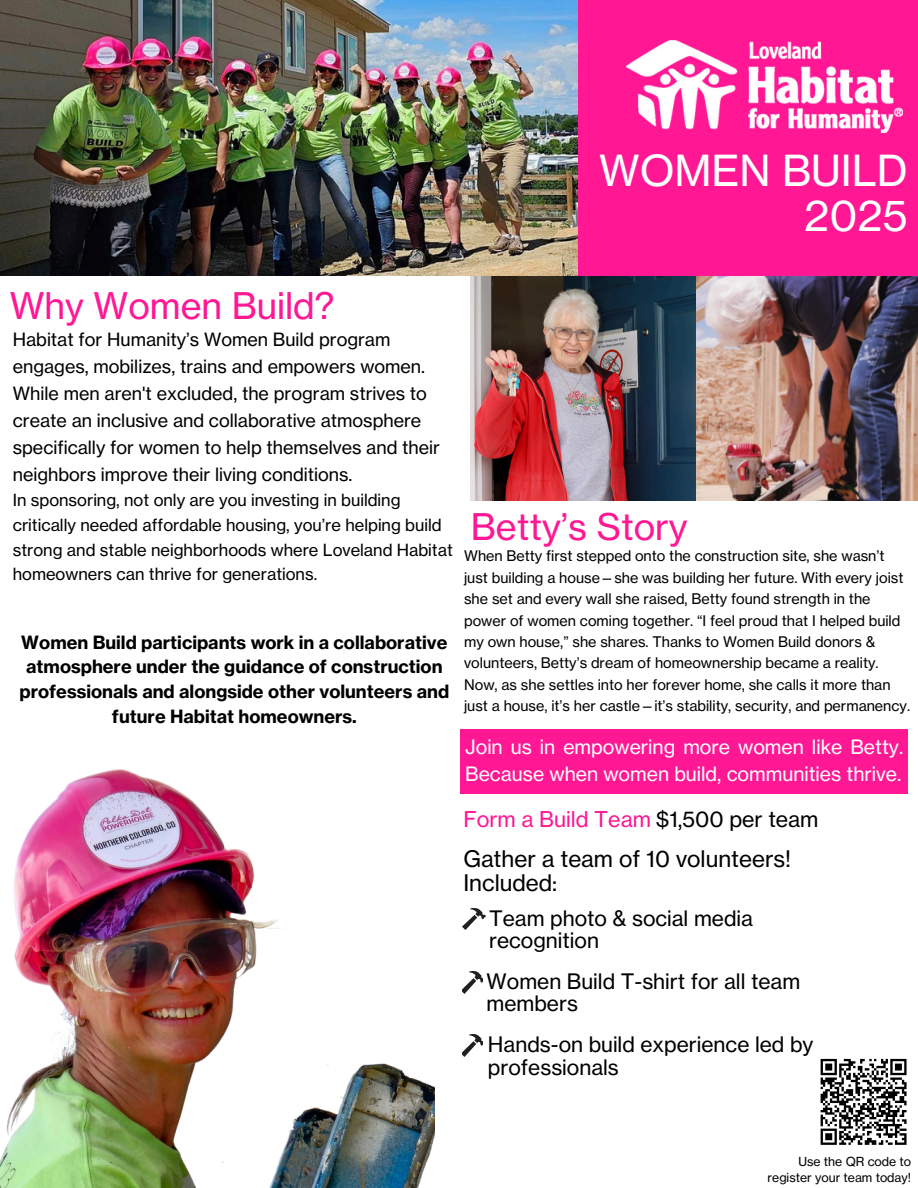
<style>
.page{position:relative;width:918px;height:1188px;background:#fff}
.page>*{position:absolute;margin:0;border:0;box-sizing:border-box;transform-origin:0 0}
.t1{font:42.15px/45px "N Haas Grotesk TX Pro 55 Rg";color:#fff;text-align:right}
.t2{font:36.15px "N Haas Grotesk TX Pro 55 Rg";color:#ff1794}
.t3{font:22.5px/23.7px "N Haas Grotesk TX Pro 55 Rg";color:#000}
.t4{font:21.45px "N Haas Grotesk TX Pro 55 Rg";color:#ff1794}
.t5{font:21px/22.5px "N Haas Grotesk TX Pro 55 Rg";color:#000}
.t6{font:19.5px/27px "N Haas Grotesk TX Pro 55 Rg";color:#fff}
.t7{font:18px/27px "N Haas Grotesk TX Pro 55 Rg";color:#000}
.t8{font:18px/24.8px "N Haas Grotesk TX Pro 75 Bd";color:#000;text-align:center}
.t9{font:16.5px/24.8px "N Haas Grotesk TX Pro 55 Rg";color:#000}
.t10{font:14.4px/21.3px "N Haas Grotesk TX Pro 55 Rg";color:#000}
.t11{font:12.3px/16.4px "N Haas Grotesk TX Pro 55 Rg";color:#000;text-align:right}
.s1{color:#000}
</style>
<div class="page">
<img style="left:0;top:0;width:578px;height:276px">
<div style="left:578px;top:0;width:340px;height:276px;background:#ff1794"></div>
<img style="left:626px;top:40px;width:276px;height:93px">
<img style="left:695px;top:276px;width:223px;height:224px">
<img style="left:471px;top:276px;width:224px;height:224px">
<img style="left:0;top:769px;width:434px;height:419px">
<svg style="left:820px;top:1058px;width:87px;height:87px"></svg>
<div style="left:461px;top:729px;width:447px;height:65px;background:#ff1794"></div>
<img style="left:463px;top:908px;width:22px;height:22px">
<img style="left:463px;top:972px;width:20px;height:21px">
<img style="left:463px;top:1035px;width:20px;height:21px">
<h5 class="t1" style="left:599px;top:148px;width:310px">WOMEN BUILD<br>2025</h5>
<p class="t2" style="left:10px;top:284px;width:326px">Why Women Build?</p>
<h3 class="t7" style="left:13px;top:326px;width:429px">Habitat for Humanity’s Women Build program engages, mobilizes, trains and empowers women.<br>While men aren't excluded, the program strives to create an inclusive and collaborative atmosphere specifically for women to help themselves and their neighbors improve their living conditions.</h3>
<h3 class="t9" style="left:13px;top:488px;width:442px">In sponsoring, not only are you investing in building critically needed affordable housing, you’re helping build strong and stable neighborhoods where Loveland Habitat homeowners can thrive for generations.</h3>
<p class="t8" style="left:20px;top:630px;width:431px">Women Build participants work in a collaborative atmosphere under the guidance of construction professionals and alongside other volunteers and future Habitat homeowners.</p>
<h3 class="t2" style="left:471px;top:505px;width:218px">Betty’s Story</h3>
<p class="t10" style="left:464px;top:546px;width:448px">When Betty first stepped onto the construction site, she wasn’t just building a house—she was building her future. With every joist she set and every wall she raised, Betty found strength in the power of women coming together. “I feel proud that I helped build my own house,” she shares. Thanks to Women Build donors &amp; volunteers, Betty’s dream of homeownership became a reality.<br>Now, as she settles into her forever home, she calls it more than just a house, it’s her castle—it’s stability, security, and permanency.</p>
<h1 class="t6" style="left:465px;top:733px;width:440px">Join us in empowering more women like Betty.<br>Because when women build, communities thrive.</h1>
<h2 class="t4" style="left:463px;top:806px;width:357px">Form a Build Team <span class="s1">$1,500 per team</span></h2>
<h4 class="t3" style="left:463px;top:847px;width:329px">Gather a team of 10 volunteers!<br>Included:</h4>
<p class="t5" style="left:489px;top:907px;width:265px">Team photo &amp; social media recognition</p>
<p class="t5" style="left:487px;top:970px;width:315px">Women Build T-shirt for all team members</p>
<h2 class="t5" style="left:488px;top:1033px;width:327px">Hands-on build experience led by professionals</h2>
<h3 class="t11" style="left:768px;top:1153px;width:145px">Use the QR code to register your team today!</h3>
</div>
